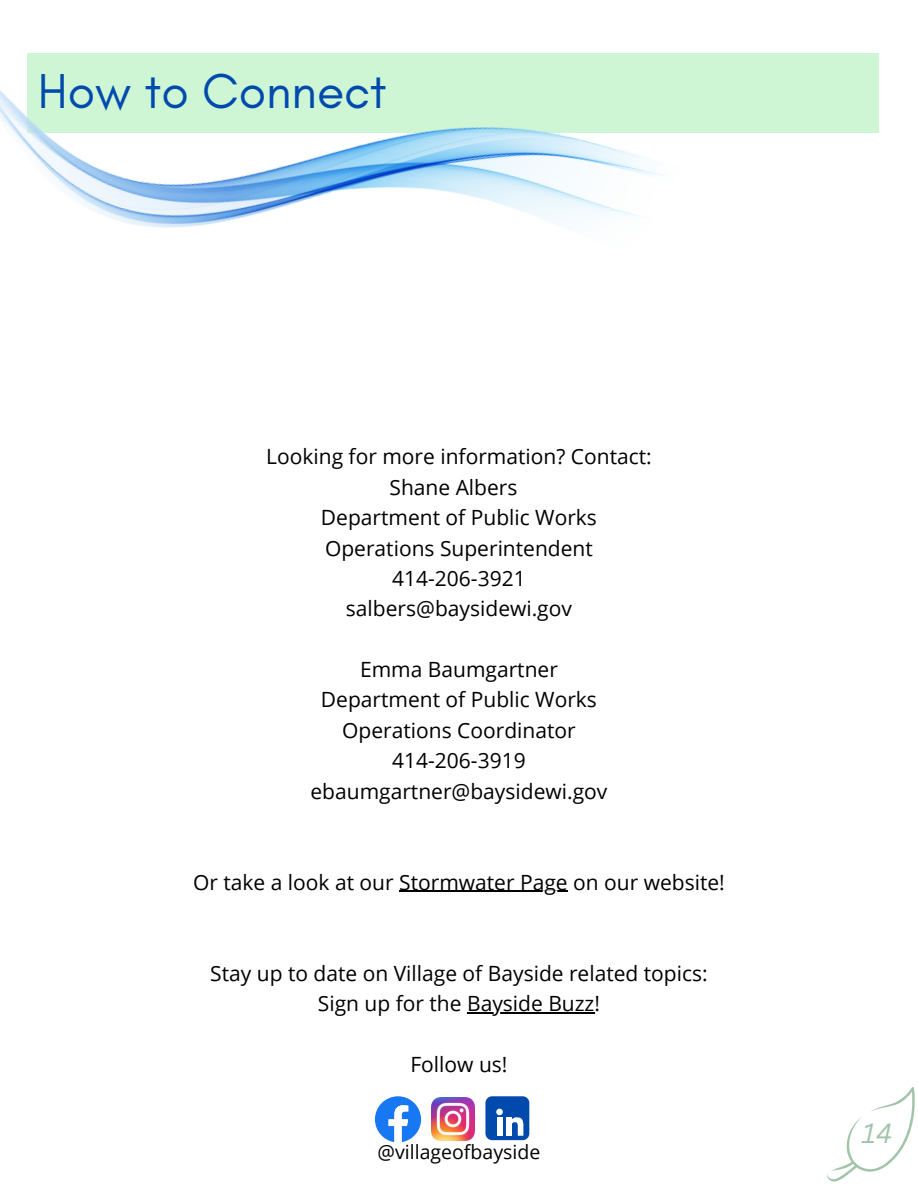
<style>
.page{position:relative;width:918px;height:1188px;background:#fff}
.page>*{position:absolute;margin:0;border:0;box-sizing:border-box;transform-origin:0 0}
.t1{font:49.95px "Glacial Indifference";color:#004aad}
.t2{font:italic 27px "Canva Sans";color:#a2c4a8}
.t3{font:21px "Open Sans";color:#000}
.t4{font:19.5px "Open Sans";color:#000}
</style>
<div class="page">
<div style="left:27px;top:53px;width:851px;height:80px;background:#cef6d5"></div>
<img style="left:0;top:90px;width:665px;height:138px">
<svg style="left:827px;top:1087px;width:88px;height:95px"></svg>
<hr style="left:399px;top:891px;width:169px;height:1px;background:#000">
<hr style="left:467px;top:1012px;width:127px;height:1px;background:#000">
<svg style="left:375px;top:1096px;width:46px;height:46px"></svg>
<img style="left:432px;top:1098px;width:43px;height:43px">
<div style="left:485px;top:1096px;width:44px;height:44px;background:#004aad;border-radius:7px"></div>
<svg style="left:496px;top:1109px;width:7px;height:6px"></svg>
<div style="left:497px;top:1118px;width:5px;height:18px;background:#fff"></div>
<div style="left:506px;top:1118px;width:5px;height:18px;background:#fff"></div>
<svg style="left:510px;top:1117px;width:14px;height:19px"></svg>
<p class="t1" style="left:38px;top:60px;width:350px">How to Connect</p>
<p class="t3" style="left:266px;top:442px;width:387px">Looking for more information? Contact:</p>
<p class="t3" style="left:390px;top:472px;width:129px">Shane Albers</p>
<p class="t3" style="left:321px;top:503px;width:278px">Department of Public Works</p>
<p class="t3" style="left:325px;top:533px;width:269px">Operations Superintendent</p>
<p class="t3" style="left:392px;top:563px;width:135px">414-206-3921</p>
<p class="t3" style="left:346px;top:594px;width:228px">salbers@baysidewi.gov</p>
<p class="t3" style="left:360px;top:655px;width:199px">Emma Baumgartner</p>
<p class="t3" style="left:321px;top:685px;width:278px">Department of Public Works</p>
<p class="t3" style="left:342px;top:715px;width:235px">Operations Coordinator</p>
<p class="t3" style="left:392px;top:746px;width:135px">414-206-3919</p>
<p class="t3" style="left:311px;top:776px;width:298px">ebaumgartner@baysidewi.gov</p>
<p class="t3" style="left:193px;top:867px;width:533px">Or take a look at our Stormwater Page on our website!</p>
<p class="t3" style="left:210px;top:958px;width:499px">Stay up to date on Village of Bayside related topics:</p>
<p class="t3" style="left:318px;top:989px;width:284px">Sign up for the Bayside Buzz!</p>
<p class="t3" style="left:410px;top:1049px;width:99px">Follow us!</p>
<p class="t4" style="left:378px;top:1138px;width:164px">@villageofbayside</p>
<p class="t2" style="left:862px;top:1114px;width:32px">14</p>
</div>
